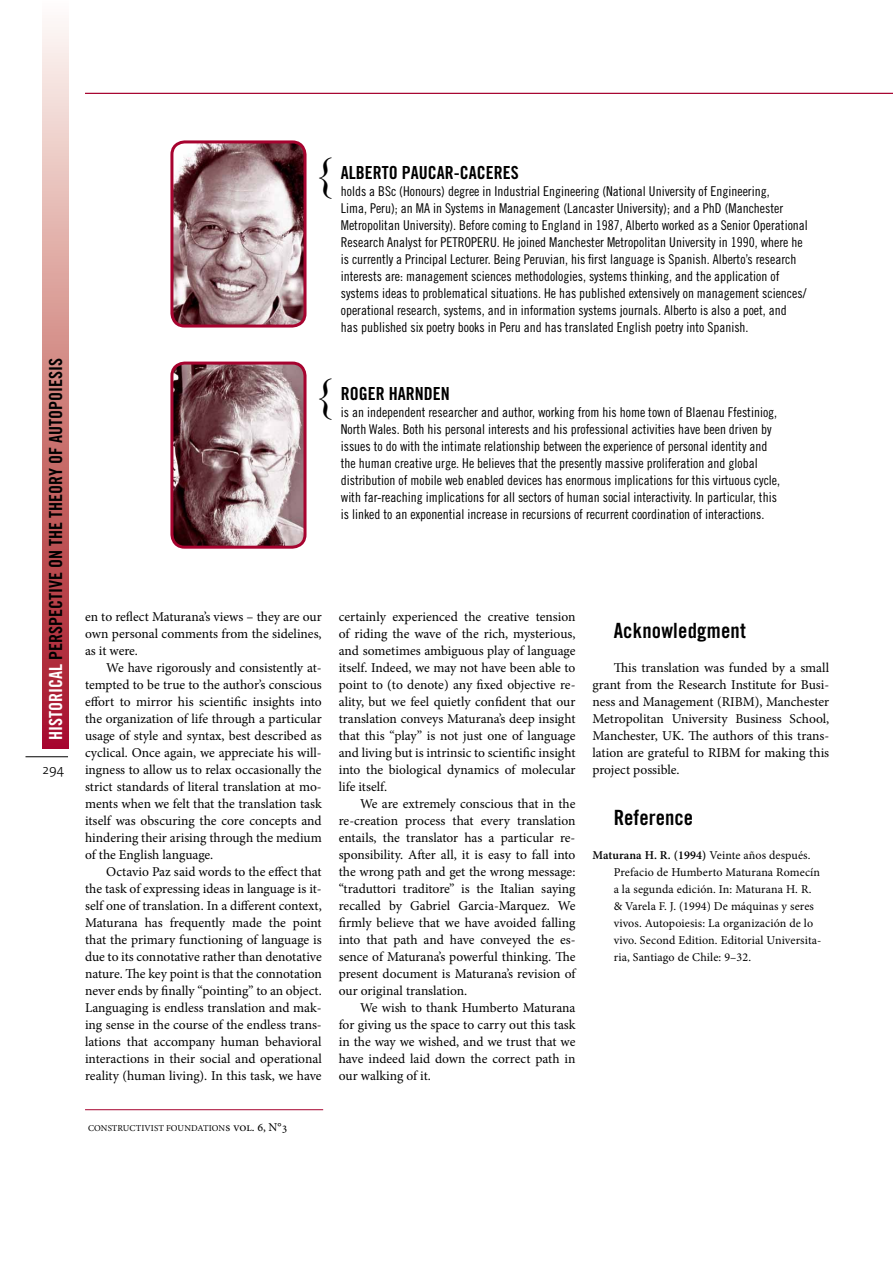
<style>
.page{position:relative;width:893px;height:1263px;background:#fff}
.page>*{position:absolute;margin:0;border:0;box-sizing:border-box;transform-origin:0 0}
.t1{font:45px "Times New Roman";color:#000}
.t2{font:21px "Trade Gothic Bold Cond Twenty";letter-spacing:.01em;color:#000}
.t3{font:18px "Trade Gothic Bold Cond Twenty";color:#000}
.t4{font:13.5px/17px "Minion Pro";letter-spacing:-.01em;color:#000;text-align:justify}
.t5{font:13.5px/17px "Trade Gothic Cond Eighteen";color:#000}
.t6{font:300 13.5px "The Sans";color:#000}
.t7{font:12px/17px "Minion Pro";letter-spacing:.005em;color:#000}
.t8{font:9px "Minion Pro";letter-spacing:.11em;color:#000}
.s1{color:#fff}
.s2{font-size:12px}
.s3{font-weight:600}
</style>
<div class="page">
<div style="left:43px;top:0;width:25px;height:748px;background:linear-gradient(to bottom,#fffef2,#a61120)"></div>
<hr style="left:26px;top:756px;width:42px;height:1px;background:#000">
<hr style="left:85px;top:1109px;width:238px;height:1px;background:#a7032f">
<hr style="left:85px;top:93px;width:808px;height:1px;background:#a7032f">
<img style="left:174px;top:144px;width:131px;height:180px">
<div style="left:170px;top:140px;width:136px;height:188px;border:3px solid #a7032f;border-radius:13px"></div>
<img style="left:174px;top:363px;width:131px;height:182px">
<div style="left:170px;top:362px;width:136px;height:187px;border:3px solid #a7032f;border-radius:13px"></div>
<h3 class="t3" style="left:45px;top:740px;width:382px;rotate:-90deg"><span class="s1">HISTORICAL</span> PERSPECTIVE ON THE THEORY OF AUTOPOIESIS</h3>
<p class="t6" style="left:43px;top:758px;width:23px">294</p>
<h1 class="t1" style="left:313px;top:143px;width:23px">{</h1>
<h3 class="t3" style="left:341px;top:161px;width:33px">ALBERTO</h3>
<h3 class="t3" style="left:402px;top:161px;width:77px">PAUCAR-CACERES</h3>
<p class="t5" style="left:341px;top:182px;width:469px">holds a BSc (Honours) degree in Industrial Engineering (National University of Engineering,<br>Lima, Peru); an MA in Systems in Management (Lancaster University); and a PhD (Manchester Metropolitan University). Before coming to England in 1987, Alberto worked as a Senior Operational Research Analyst for PETROPERU. He joined Manchester Metropolitan University in 1990, where he is currently a Principal Lecturer. Being Peruvian, his first language is Spanish. Alberto’s research interests are: management sciences methodologies, systems thinking, and the application of systems ideas to problematical situations. He has published extensively on management sciences/ operational research, systems, and in information systems journals. Alberto is also a poet, and<br>has published six poetry books in Peru and has translated English poetry into Spanish.</p>
<h1 class="t1" style="left:313px;top:364px;width:23px">{</h1>
<h3 class="t3" style="left:341px;top:382px;width:110px">ROGER HARNDEN</h3>
<p class="t5" style="left:341px;top:403px;width:441px">is an independent researcher and author, working from his home town of Blaenau Ffestiniog, North Wales. Both his personal interests and his professional activities have been driven by issues to do with the intimate relationship between the experience of personal identity and the human creative urge. He believes that the presently massive proliferation and global distribution of mobile web enabled devices has enormous implications for this virtuous cycle, with far-reaching implications for all sectors of human social interactivity. In particular, this is linked to an exponential increase in recursions of recurrent coordination of interactions.</p>
<p class="t4" style="left:85px;top:608px;width:238px">en to reflect Maturana’s views – they are our own personal comments from the sidelines, as it were.</p>
<p class="t4" style="left:85px;top:659px;width:238px;text-indent:21px">We have rigorously and consistently at&shy;tempted to be true to the author’s conscious effort to mirror his scientific insights into the organization of life through a particular usage of style and syntax, best described as cyclical. Once again, we appreciate his will&shy;ingness to allow us to relax occasionally the strict standards of literal translation at mo&shy;ments when we felt that the translation task itself was obscuring the core concepts and hindering their arising through the medium of the English language.</p>
<p class="t4" style="left:85px;top:863px;width:238px;text-indent:21px">Octavio Paz said words to the effect that the task of expressing ideas in language is it&shy;self one of translation. In a different context, Maturana has frequently made the point that the primary functioning of language is due to its connotative rather than denotative nature. The key point is that the connotation never ends by finally “pointing” to an object.<br>Languaging is endless translation and mak&shy;ing sense in the course of the endless trans&shy;lations that accompany human behavioral interactions in their social and operational reality (human living). In this task, we have</p>
<p class="t8" style="left:88px;top:1122px;width:59px">Constructivis</p>
<p class="t8" style="left:158px;top:1122px;width:131px">t Foundation<span class="s2">s vol. 6, N°3</span></p>
<p class="t4" style="left:339px;top:608px;width:238px">certainly experienced the creative tension of riding the wave of the rich, mysterious, and sometimes ambiguous play of language itself. Indeed, we may not have been able to point to (to denote) any fixed objective re&shy;ality, but we feel quietly confident that our translation conveys Maturana’s deep insight that this “play” is not just one of language and living but is intrinsic to scientific insight into the biological dynamics of molecular life itself.</p>
<p class="t4" style="left:339px;top:795px;width:239px;text-indent:21px">We are extremely conscious that in the re-creation process that every translation entails, the translator has a particular re&shy;sponsibility. After all, it is easy to fall into the wrong path and get the wrong message: “traduttori traditore” is the Italian saying recalled by Gabriel Garcia-Marquez. We firmly believe that we have avoided falling into that path and have conveyed the es&shy;sence of Maturana’s powerful thinking. The present document is Maturana’s revision of our original translation.</p>
<p class="t4" style="left:339px;top:999px;width:238px;text-indent:21px">We wish to thank Humberto Maturana for giving us the space to carry out this task in the way we wished, and we trust that we have indeed laid down the correct path in our walking of it.</p>
<h2 class="t2" style="left:614px;top:618px;width:134px">ACKNOWLEDGMENT</h2>
<p class="t4" style="left:592px;top:659px;width:238px;text-indent:21px">This translation was funded by a small grant from the Research Institute for Busi&shy;ness and Management (RIBM), Manchester Metropolitan University Business School, Manchester, UK. The authors of this trans&shy;lation are grateful to RIBM for making this project possible.</p>
<h2 class="t2" style="left:614px;top:805px;width:81px">REFERENCE</h2>
<p class="t7" style="left:614px;top:847px;width:209px;text-indent:-21px"><span class="s3">Maturana H. R. (1994)</span> Veinte años después.<br>Prefacio de Humberto Maturana Romecín a la segunda edición. In: Maturana H. R. &amp; Varela F. J. (1994) De máquinas y seres vivos. Autopoiesis: La organización de lo vivo. Second Edition. Editorial Universita&shy;ria, Santiago de Chile: 9–32.</p>
</div>
